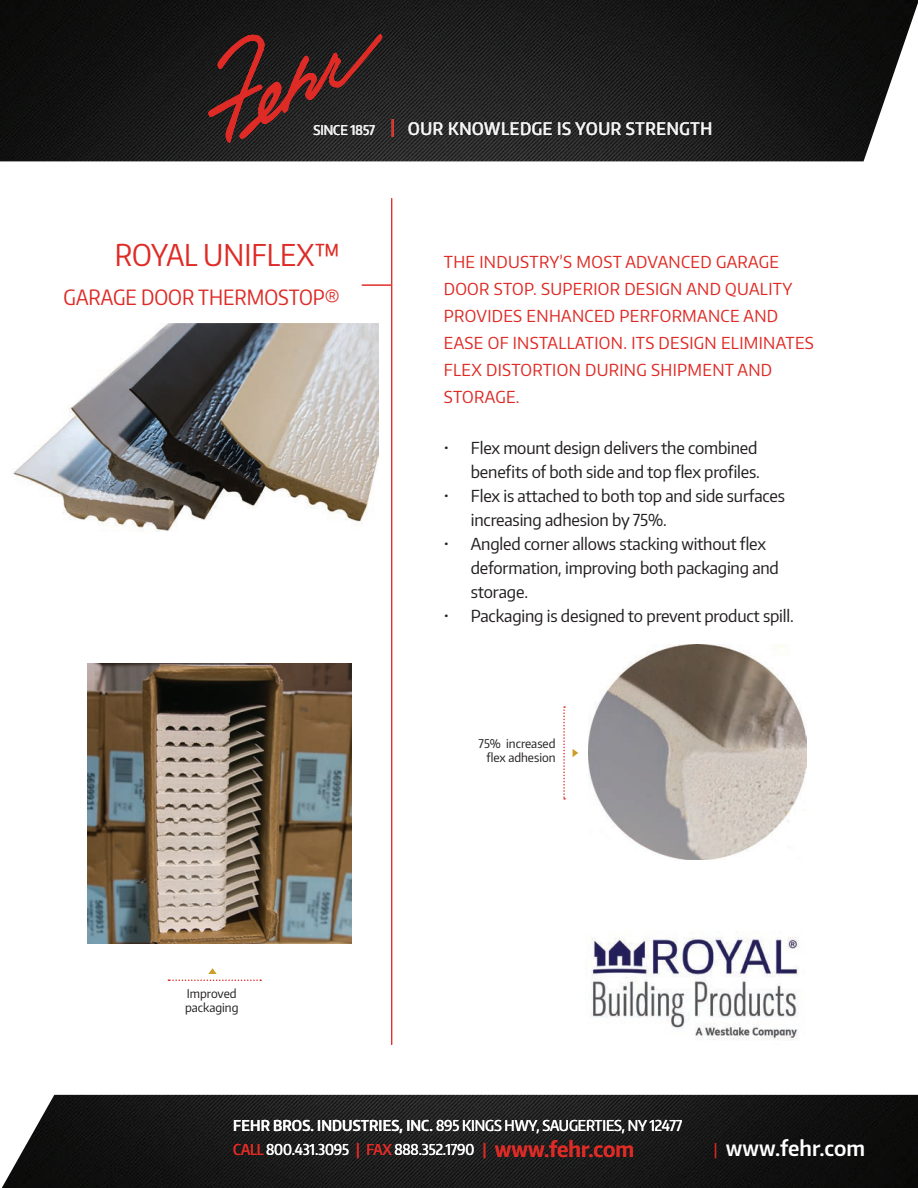
<style>
.page{position:relative;width:918px;height:1188px;background:#fff}
.page>*{position:absolute;margin:0;border:0;box-sizing:border-box;transform-origin:0 0}
.product_callout_head{font:30px "Encode Sans Condensed";color:#de2b26}
.product_callout_head-2{font:21px "Encode Sans Condensed";color:#de2b26}
.t1{font:600 21px "Encode Sans Narrow";color:#fff}
.t2{font:500 17.25px "Encode Sans Condensed";letter-spacing:.04em;color:#fff}
.t3{font:16.5px/24px "Encode Sans Narrow";letter-spacing:-.01em;color:#231f20}
.t4{font:16.5px/27px "Encode Sans Narrow";letter-spacing:.02em;color:#de2b26}
.t5{font:500 15px/24px "Encode Sans Condensed";letter-spacing:-.01em;color:#fff}
.t6{font:500 13.5px "Encode Sans Condensed";color:#fff}
.t7{font:12px/14.4px "Encode Sans Narrow";color:#231f20}
.s1{color:#de2b26}
.s2{font-weight:600}
.s3{font-family:"Encode Sans Narrow";font-weight:600;font-size:21px;color:#de2b26}
.s4{font-family:"Encode Sans Condensed";font-weight:500;font-size:15px;color:#de2b26}
</style>
<div class="page">
<img style="left:0;top:0;width:918px;height:161px">
<img style="left:2px;top:1095px;width:916px;height:93px">
<img style="left:13px;top:324px;width:365px;height:208px">
<img style="left:589px;top:644px;width:218px;height:216px">
<img style="left:591px;top:931px;width:208px;height:110px">
<svg style="left:573px;top:749px;width:5px;height:8px"></svg>
<img style="left:87px;top:663px;width:264px;height:281px">
<svg style="left:208px;top:968px;width:9px;height:6px"></svg>
<svg style="left:168px;top:980px;width:93px;height:1px"></svg>
<svg style="left:563px;top:706px;width:2px;height:94px"></svg>
<svg style="left:208px;top:34px;width:174px;height:109px;background:#432222"></svg>
<svg style="left:362px;top:285px;width:29px;height:1px"></svg>
<hr style="left:391px;top:198px;width:1px;height:847px;background:#de2b26">
<p class="t6" style="left:313px;top:121px;width:63px">SINCE 1857</p>
<p class="t2" style="left:391px;top:117px;width:323px"><span class="s1">|</span> OUR KNOWLEDGE IS YOUR STRENGTH</p>
<p class="product_callout_head" style="left:115px;top:235px;width:226px">ROYAL UNIFLEX™</p>
<p class="product_callout_head-2" style="left:64px;top:283px;width:277px">GARAGE DOOR THERMOSTOP®</p>
<p class="t7" style="left:185px;top:986px;width:55px">Improved packaging</p>
<p class="t4" style="left:444px;top:247px;width:372px">THE INDUSTRY’S MOST ADVANCED GARAGE DOOR STOP. SUPERIOR DESIGN AND QUALITY PROVIDES ENHANCED PERFORMANCE AND EASE OF INSTALLATION. ITS DESIGN ELIMINATES FLEX DISTORTION DURING SHIPMENT AND STORAGE.</p>
<p class="t3" style="left:444px;top:435px;width:318px;text-align:right">• Flex mount design delivers the combined benefits of both side and top flex profiles.</p>
<p class="t3" style="left:471px;top:483px;width:316px;text-indent:-27px">• Flex is attached to both top and side surfaces increasing adhesion by 75%.</p>
<p class="t3" style="left:471px;top:531px;width:310px;text-indent:-27px">• Angled corner allows stacking without flex deformation, improving both packaging and storage.</p>
<p class="t3" style="left:444px;top:603px;width:351px">• Packaging is designed to prevent product spill.</p>
<p class="t7" style="left:479px;top:736px;width:78px">75% increased</p>
<p class="t7" style="left:486px;top:750px;width:71px">flex adhesion</p>
<p class="t5" style="left:233px;top:1113px;width:451px"><span class="s2">FEHR BROS. INDUSTRIES, INC.</span> 895 KINGS HWY, SAUGERTIES, NY 12477<br><span class="s1">CALL</span> 800.431.3095 <span class="s1">| FAX</span> 888.352.1790 <span class="s1">|</span> <span class="s3">www.fehr.com</span></p>
<p class="t1" style="left:714px;top:1135px;width:153px"><span class="s4">|</span> www.fehr.com</p>
</div>
